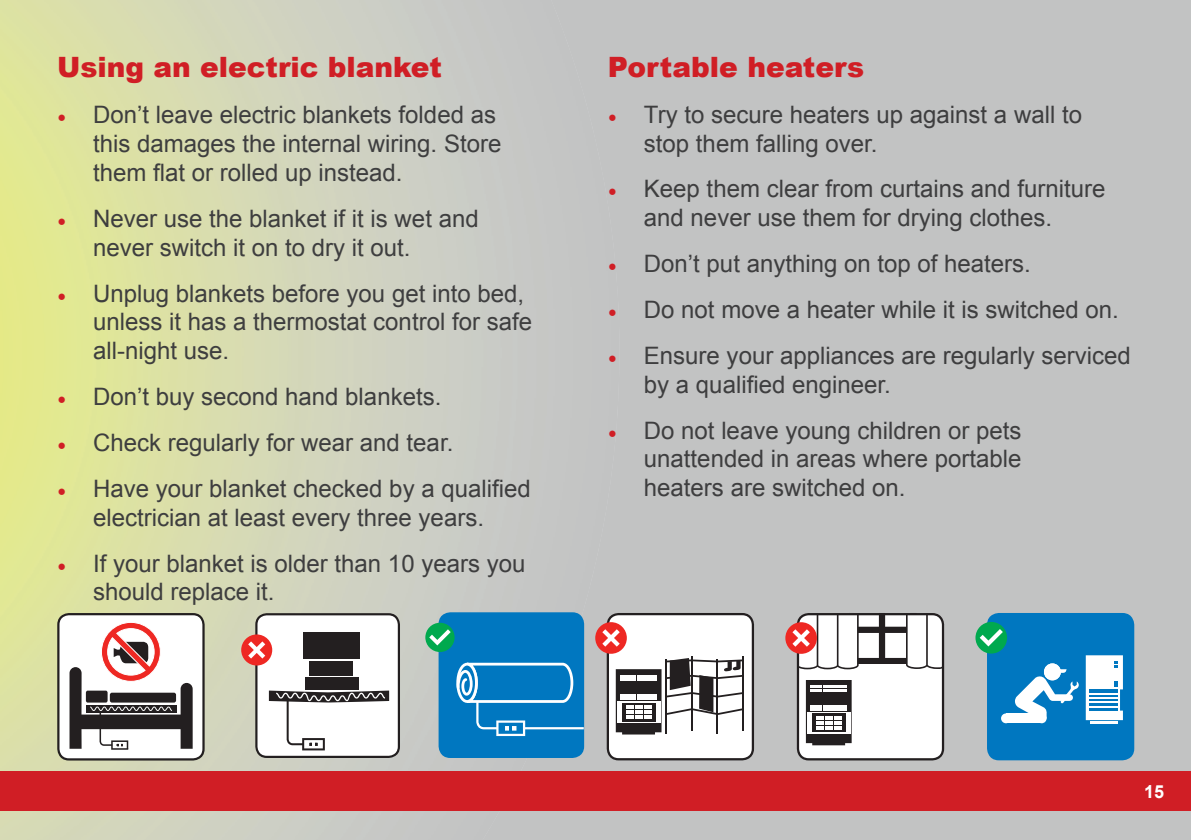
<style>
.page{position:relative;width:1191px;height:840px;background:#fff}
.page>*{position:absolute;margin:0;border:0;box-sizing:border-box;transform-origin:0 0}
.t1{font:900 28px "Arial";color:#d01e25}
.t2{font:24px/28.8px "Arial";color:#3e3e3f}
.t3{font:700 18px "Arial";color:#fff}
.s1{font-family:"Minion Pro";color:#d01e25}
</style>
<div class="page">
<div style="left:517px;top:0;width:674px;height:839px;background:#c2c3c3"></div>
<div style="left:409px;top:0;width:108px;height:839px;background:#c9cbc5"></div>
<div style="left:513px;top:0;width:106px;height:771px;background:#c4c5c4"></div>
<img style="left:0;top:273px;width:413px;height:566px">
<svg style="left:57px;top:612px;width:148px;height:148px"></svg>
<div style="left:438px;top:612px;width:146px;height:145px;background:#0077c0;border-radius:12px"></div>
<div style="left:425px;top:622px;width:29px;height:29px;background:#00a94e;border-radius:50%"></div>
<svg style="left:429px;top:629px;width:22px;height:16px"></svg>
<svg style="left:456px;top:662px;width:128px;height:73px"></svg>
<div style="left:241px;top:634px;width:31px;height:31px;background:#ee2823;border-radius:50%"></div>
<svg style="left:248px;top:612px;width:152px;height:145px"></svg>
<div style="left:595px;top:621px;width:32px;height:32px;background:#ee2823;border-radius:50%"></div>
<svg style="left:602px;top:612px;width:152px;height:148px"></svg>
<div style="left:785px;top:622px;width:32px;height:31px;background:#ee2823;border-radius:50%"></div>
<svg style="left:792px;top:612px;width:152px;height:148px"></svg>
<div style="left:987px;top:612px;width:147px;height:147px;background:#0077c0;border-radius:12px"></div>
<div style="left:975px;top:621px;width:32px;height:32px;background:#00a94e;border-radius:50%"></div>
<svg style="left:979px;top:629px;width:23px;height:17px"></svg>
<div style="left:1001px;top:713px;width:9px;height:9px;background:#fff;border-radius:50%"></div>
<div style="left:1006px;top:713px;width:35px;height:9px;background:#fff"></div>
<div style="left:1036px;top:713px;width:10px;height:9px;background:#fff;border-radius:50%"></div>
<svg style="left:1015px;top:663px;width:63px;height:55px"></svg>
<hr style="left:1090px;top:720px;width:27px;height:3px;background:#fff">
<svg style="left:1085px;top:655px;width:38px;height:64px"></svg>
<hr style="left:1089px;top:705px;width:29px;height:2px;background:#fff">
<div style="left:0;top:771px;width:1191px;height:39px;background:#d01e25"></div>
<p class="t1" style="left:57px;top:47px;width:386px">Using an electric blanket</p>
<p class="t2" style="left:93px;top:101px;width:410px;text-indent:-36px"><span class="s1">•</span> Don’t leave electric blankets folded as this damages the internal wiring. Store them flat or rolled up instead.</p>
<p class="t2" style="left:93px;top:204px;width:387px;text-indent:-36px"><span class="s1">•</span> Never use the blanket if it is wet and never switch it on to dry it out.</p>
<p class="t2" style="left:93px;top:279px;width:440px;text-indent:-36px"><span class="s1">•</span> Unplug blankets before you get into bed, unless it has a thermostat control for safe all-night use.</p>
<p class="t2" style="left:57px;top:382px;width:386px"><span class="s1">•</span> Don’t buy second hand blankets.</p>
<p class="t2" style="left:57px;top:428px;width:398px"><span class="s1">•</span> Check regularly for wear and tear.</p>
<p class="t2" style="left:57px;top:474px;width:475px;text-align:center"><span class="s1">•</span> Have your blanket checked by a qualified electrician at least every three years.</p>
<p class="t2" style="left:93px;top:548px;width:434px;text-indent:-36px"><span class="s1">•</span> If your blanket is older than 10 years you should replace it.</p>
<p class="t1" style="left:608px;top:46px;width:258px">Portable heaters</p>
<p class="t2" style="left:644px;top:100px;width:439px;text-indent:-36px"><span class="s1">•</span> Try to secure heaters up against a wall to stop them falling over.</p>
<p class="t2" style="left:644px;top:175px;width:463px;text-indent:-36px"><span class="s1">•</span> Keep them clear from curtains and furniture and never use them for drying clothes.</p>
<p class="t2" style="left:608px;top:249px;width:424px"><span class="s1">•</span> Don’t put anything on top of heaters.</p>
<p class="t2" style="left:608px;top:295px;width:512px"><span class="s1">•</span> Do not move a heater while it is switched on.</p>
<p class="t2" style="left:644px;top:341px;width:488px;text-indent:-36px"><span class="s1">•</span> Ensure your appliances are regularly serviced by a qualified engineer.</p>
<p class="t2" style="left:644px;top:415px;width:379px;text-align:justify;text-indent:-36px"><span class="s1">•</span> Do not leave young children or pets unattended in areas where portable heaters are switched on.</p>
<p class="t3" style="left:1144px;top:779px;width:22px">15</p>
</div>
